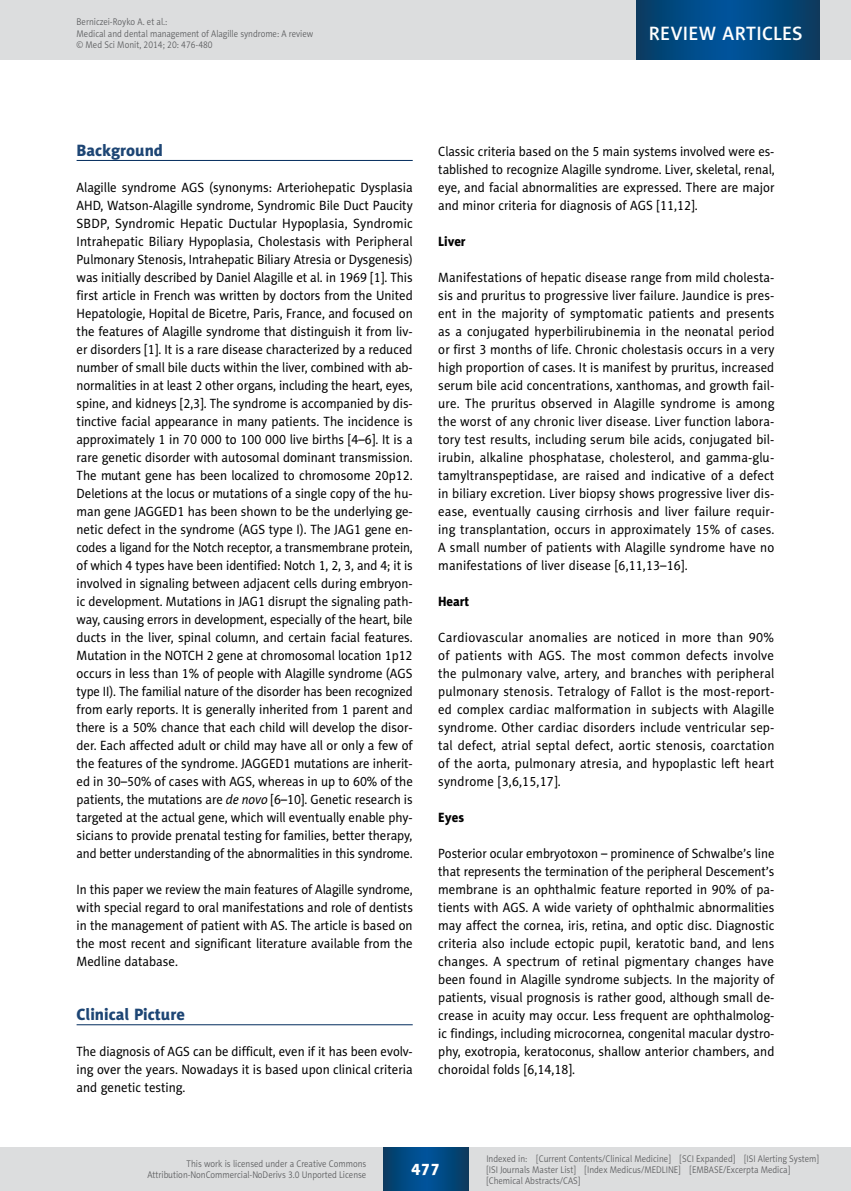
<style>
.page{position:relative;width:851px;height:1191px;background:#fff}
.page>*{position:absolute;margin:0;border:0;box-sizing:border-box;transform-origin:0 0}
.t1{font:19.5px "Naomi Sans EFN Medium";letter-spacing:.015em;color:#fff}
.t2{font:16.5px "Naomi Sans EFN Heavy";color:#1d4574}
.t3{font:16.5px "Naomi Sans EFN Heavy";color:#fff}
.t4{font:13.5px/18px "Naomi Sans EFN";color:#000;text-align:justify;scale:.95 1}
.t5{font:13.5px/18px "Naomi Sans EFN";color:#000;text-align:justify;scale:.94 1}
.t6{font:13.5px/18px "Naomi Sans EFN";color:#000;text-align:justify;scale:.96 1}
.t7{font:13.5px/18px "Naomi Sans EFN";color:#000;text-align:justify;scale:.93 1}
.t8{font:13.5px "Naomi Sans EFN Heavy";color:#000;scale:.95 1}
.t9{font:9.75px/11.2px "Naomi Sans EFN Light";color:#58595b;scale:.9 1}
.s1{font-style:italic}
</style>
<div class="page">
<hr style="left:77px;top:160px;width:335px;height:1px;background:#002b5c">
<hr style="left:77px;top:1024px;width:335px;height:1px;background:#002b5c">
<div style="left:0;top:1148px;width:850px;height:43px;background:#dcddde"></div>
<svg style="left:383px;top:1147px;width:85px;height:43px;background:#02487f"></svg>
<div style="left:0;top:0;width:850px;height:60px;background:#dcddde"></div>
<svg style="left:636px;top:0;width:183px;height:60px;background:#02487f"></svg>
<p class="t9" style="left:77px;top:16px;width:264px">Berniczei-Royko A. et al.:<br>Medical and dental management of Alagille syndrome: A review © Med Sci Monit, 2014; 20: 476-480</p>
<h1 class="t1" style="left:648px;top:22px;width:155px">REVIEW ARTICLES</h1>
<p class="t2" style="left:77px;top:140px;width:88px">Background</p>
<p class="t4" style="left:77px;top:178px;width:355px">Alagille syndrome AGS (synonyms: Arteriohepatic Dysplasia AHD, Watson-Alagille syndrome, Syndromic Bile Duct Paucity SBDP, Syndromic Hepatic Ductular Hypoplasia, Syndromic Intrahepatic Biliary Hypoplasia, Cholestasis with Peripheral Pulmonary Stenosis, Intrahepatic Biliary Atresia or Dysgenesis) was initially described by Daniel Alagille et al. in 1969 [1]. This first article in French was written by doctors from the United Hepatologie, Hopital de Bicetre, Paris, France, and focused on the features of Alagille syndrome that distinguish it from liv&shy;er disorders [1]. It is a rare disease characterized by a reduced number of small bile ducts within the liver, combined with ab&shy;normalities in at least 2 other organs, including the heart, eyes, spine, and kidneys [2,3]. The syndrome is accompanied by dis&shy;tinctive facial appearance in many patients. The incidence is approximately 1 in 70 000 to 100 000 live births [4–6]. It is a rare genetic disorder with autosomal dominant transmission.<br>The mutant gene has been localized to chromosome 20p12.<br>Deletions at the locus or mutations of a single copy of the hu&shy;man gene JAGGED1 has been shown to be the underlying ge&shy;netic defect in the syndrome (AGS type I). The JAG1 gene en&shy;codes a ligand for the Notch receptor, a transmembrane protein, of which 4 types have been identified: Notch 1, 2, 3, and 4; it is involved in signaling between adjacent cells during embryon&shy;ic development. Mutations in JAG1 disrupt the signaling path&shy;way, causing errors in development, especially of the heart, bile ducts in the liver, spinal column, and certain facial features.<br>Mutation in the NOTCH 2 gene at chromosomal location 1p12 occurs in less than 1% of people with Alagille syndrome (AGS type II). The familial nature of the disorder has been recognized from early reports. It is generally inherited from 1 parent and there is a 50% chance that each child will develop the disor&shy;der. Each affected adult or child may have all or only a few of the features of the syndrome. JAGGED1 mutations are inherit&shy;ed in 30–50% of cases with AGS, whereas in up to 60% of the patients, the mutations are <span class="s1">de novo</span> [6–10]. Genetic research is targeted at the actual gene, which will eventually enable phy&shy;sicians to provide prenatal testing for families, better therapy, and better understanding of the abnormalities in this syndrome.</p>
<p class="t7" style="left:77px;top:880px;width:363px">In this paper we review the main features of Alagille syndrome, with special regard to oral manifestations and role of dentists in the management of patient with AS. The article is based on the most recent and significant literature available from the Medline database.</p>
<p class="t2" style="left:77px;top:1004px;width:110px">Clinical Picture</p>
<p class="t5" style="left:77px;top:1042px;width:359px">The diagnosis of AGS can be difficult, even if it has been evolv&shy;ing over the years. Nowadays it is based upon clinical criteria and genetic testing.</p>
<p class="t5" style="left:438px;top:142px;width:359px">Classic criteria based on the 5 main systems involved were es&shy;tablished to recognize Alagille syndrome. Liver, skeletal, renal, eye, and facial abnormalities are expressed. There are major and minor criteria for diagnosis of AGS [11,12].</p>
<p class="t8" style="left:438px;top:233px;width:30px">Liver</p>
<p class="t4" style="left:438px;top:268px;width:355px">Manifestations of hepatic disease range from mild cholesta&shy;sis and pruritus to progressive liver failure. Jaundice is pres&shy;ent in the majority of symptomatic patients and presents as a conjugated hyperbilirubinemia in the neonatal period or first 3 months of life. Chronic cholestasis occurs in a very high proportion of cases. It is manifest by pruritus, increased serum bile acid concentrations, xanthomas, and growth fail&shy;ure. The pruritus observed in Alagille syndrome is among the worst of any chronic liver disease. Liver function labora&shy;tory test results, including serum bile acids, conjugated bil&shy;irubin, alkaline phosphatase, cholesterol, and gamma-glu&shy;tamyltranspeptidase, are raised and indicative of a defect in biliary excretion. Liver biopsy shows progressive liver dis&shy;ease, eventually causing cirrhosis and liver failure requir&shy;ing transplantation, occurs in approximately 15% of cases.<br>A small number of patients with Alagille syndrome have no manifestations of liver disease [6,11,13–16].</p>
<p class="t8" style="left:438px;top:593px;width:34px">Heart</p>
<p class="t6" style="left:438px;top:628px;width:351px">Cardiovascular anomalies are noticed in more than 90% of patients with AGS. The most common defects involve the pulmonary valve, artery, and branches with peripheral pulmonary stenosis. Tetralogy of Fallot is the most-report&shy;ed complex cardiac malformation in subjects with Alagille syndrome. Other cardiac disorders include ventricular sep&shy;tal defect, atrial septal defect, aortic stenosis, coarctation of the aorta, pulmonary atresia, and hypoplastic left heart syndrome [3,6,15,17].</p>
<p class="t8" style="left:438px;top:809px;width:29px">Eyes</p>
<p class="t5" style="left:438px;top:844px;width:359px">Posterior ocular embryotoxon – prominence of Schwalbe’s line that represents the termination of the peripheral Descement’s membrane is an ophthalmic feature reported in 90% of pa&shy;tients with AGS. A wide variety of ophthalmic abnormalities may affect the cornea, iris, retina, and optic disc. Diagnostic criteria also include ectopic pupil, keratotic band, and lens changes. A spectrum of retinal pigmentary changes have been found in Alagille syndrome subjects. In the majority of patients, visual prognosis is rather good, although small de&shy;crease in acuity may occur. Less frequent are ophthalmolog&shy;ic findings, including microcornea, congenital macular dystro&shy;phy, exotropia, keratoconus, shallow anterior chambers, and choroidal folds [6,14,18].</p>
<p class="t9" style="left:147px;top:1158px;width:245px;text-align:right">This work is licensed under a Creative Commons<br>Attribution-NonCommercial-NoDerivs 3.0 Unported License</p>
<p class="t3" style="left:411px;top:1159px;width:30px">477</p>
<p class="t9" style="left:486px;top:1152px;width:371px">Indexed in: [Current Contents/Clinical Medicine] [SCI Expanded] [ISI Alerting System] [ISI Journals Master List] [Index Medicus/MEDLINE] [EMBASE/Excerpta Medica] [Chemical Abstracts/CAS]</p>
</div>
